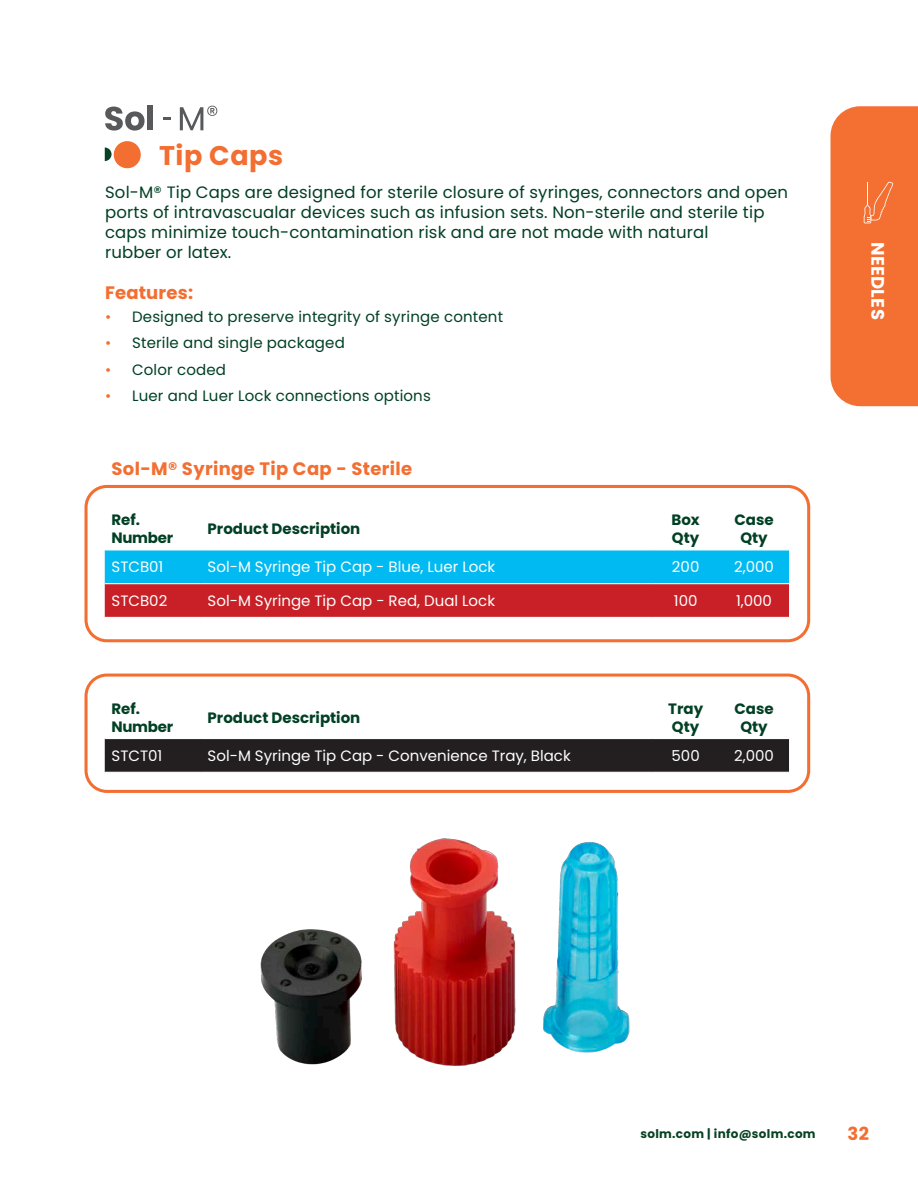
<style>
.page{position:relative;width:918px;height:1188px;background:#fff}
.page>*{position:absolute;margin:0;border:0;box-sizing:border-box;transform-origin:0 0}
.Product_Name{font:700 27px "Poppins";letter-spacing:.02em;color:#f36e31}
.Product_Name_above_C{font:700 18px "Poppins";letter-spacing:.02em;color:#f36e31}
.Features{font:700 18px "Poppins";letter-spacing:.01em;color:#f36e31}
.t1{font:700 18px "Poppins";letter-spacing:.025em;color:#fff}
.Product_Name-2{font:16.5px/19.8px "Poppins";letter-spacing:.01em;color:#014024}
.Chart_SKUS{font:15px "Poppins";color:#fff}
.t2{font:15px "Poppins";letter-spacing:.01em;color:#014024}
.Chart_Heading{font:700 15px/18px "Poppins";color:#014024}
.Chart_Heading-2{font:700 15px/18px "Poppins";letter-spacing:-.02em;color:#014024}
.t3{font:700 12px "Poppins";letter-spacing:.025em;color:#074223}
.s1{color:#f36e31}
</style>
<div class="page">
<div style="left:831px;top:106px;width:87px;height:300px;background:#f37032"></div>
<svg style="left:105px;top:550px;width:684px;height:67px;background:#666e8c"></svg>
<hr style="left:652px;top:583px;width:67px;height:1px;background:#fff">
<hr style="left:719px;top:583px;width:70px;height:1px;background:#fff">
<hr style="left:105px;top:583px;width:96px;height:1px;background:#fff">
<hr style="left:201px;top:583px;width:451px;height:1px;background:#fff">
<div style="left:105px;top:739px;width:684px;height:33px;background:#231f20"></div>
<img style="left:260px;top:838px;width:370px;height:228px">
<div style="left:114px;top:141px;width:27px;height:27px;background:#f36e31;border-radius:50%"></div>
<svg style="left:105px;top:147px;width:7px;height:14px"></svg>
<div style="left:85px;top:485px;width:725px;height:157px;border:3px solid #f36e31;border-radius:21px"></div>
<div style="left:85px;top:674px;width:725px;height:119px;border:3px solid #f36e31;border-radius:21px"></div>
<svg style="left:105px;top:107px;width:40px;height:24px"></svg>
<div style="left:148px;top:106px;width:5px;height:24px;background:#58595b"></div>
<svg style="left:163px;top:117px;width:8px;height:2px"></svg>
<svg style="left:180px;top:106px;width:37px;height:24px"></svg>
<p class="Product_Name" style="left:159px;top:140px;width:126px">Tip Caps</p>
<p class="Product_Name-2" style="left:105px;top:183px;width:684px">Sol-M® Tip Caps are designed for sterile closure of syringes, connectors and open ports of intravascualar devices such as infusion sets. Non-sterile and sterile tip caps minimize touch-contamination risk and are not made with natural<br>rubber or latex.</p>
<p class="Features" style="left:105px;top:283px;width:89px">Features:</p>
<p class="t2" style="left:105px;top:308px;width:400px"><span class="s1">•</span> Designed to preserve integrity of syringe content</p>
<p class="t2" style="left:105px;top:334px;width:241px"><span class="s1">•</span> Sterile and single packaged</p>
<p class="t2" style="left:105px;top:361px;width:122px"><span class="s1">•</span> Color coded</p>
<p class="t2" style="left:105px;top:387px;width:327px"><span class="s1">•</span> Luer and Luer Lock connections options</p>
<p class="Product_Name_above_C" style="left:112px;top:458px;width:302px">Sol-M® Syringe Tip Cap - Sterile</p>
<p class="Chart_Heading-2" style="left:112px;top:511px;width:63px">Ref.<br>Number</p>
<p class="Chart_Heading" style="left:208px;top:520px;width:154px">Product Description</p>
<p class="Chart_Heading" style="left:672px;top:511px;width:30px">Box<br>Qty</p>
<p class="Chart_Heading" style="left:734px;top:511px;width:41px;text-align:center">Case<br>Qty</p>
<p class="Chart_SKUS" style="left:112px;top:558px;width:53px">STCB01</p>
<p class="Chart_SKUS" style="left:208px;top:558px;width:289px">Sol-M Syringe Tip Cap - Blue, Luer Lock</p>
<p class="Chart_SKUS" style="left:672px;top:558px;width:29px">200</p>
<p class="Chart_SKUS" style="left:734px;top:558px;width:41px">2,000</p>
<p class="Chart_SKUS" style="left:112px;top:592px;width:57px">STCB02</p>
<p class="Chart_SKUS" style="left:208px;top:592px;width:289px">Sol-M Syringe Tip Cap - Red, Dual Lock</p>
<p class="Chart_SKUS" style="left:674px;top:592px;width:25px">100</p>
<p class="Chart_SKUS" style="left:736px;top:592px;width:38px">1,000</p>
<p class="Chart_Heading-2" style="left:112px;top:700px;width:63px">Ref.<br>Number</p>
<p class="Chart_Heading" style="left:208px;top:709px;width:154px">Product Description</p>
<p class="Chart_Heading" style="left:668px;top:700px;width:36px">Tray<br>Qty</p>
<p class="Chart_Heading" style="left:734px;top:700px;width:41px;text-align:center">Case<br>Qty</p>
<p class="Chart_SKUS" style="left:112px;top:747px;width:52px">STCT01</p>
<p class="Chart_SKUS" style="left:208px;top:747px;width:365px">Sol-M Syringe Tip Cap - Convenience Tray, Black</p>
<p class="Chart_SKUS" style="left:672px;top:747px;width:30px">500</p>
<p class="Chart_SKUS" style="left:734px;top:747px;width:41px">2,000</p>
<p class="t1" style="left:888px;top:242px;width:80px;rotate:90deg">NEEDLES</p>
<p class="t3" style="left:640px;top:1127px;width:177px">solm.com | info@solm.com</p>
<p class="Product_Name_above_C" style="left:847px;top:1123px;width:23px">32</p>
</div>
